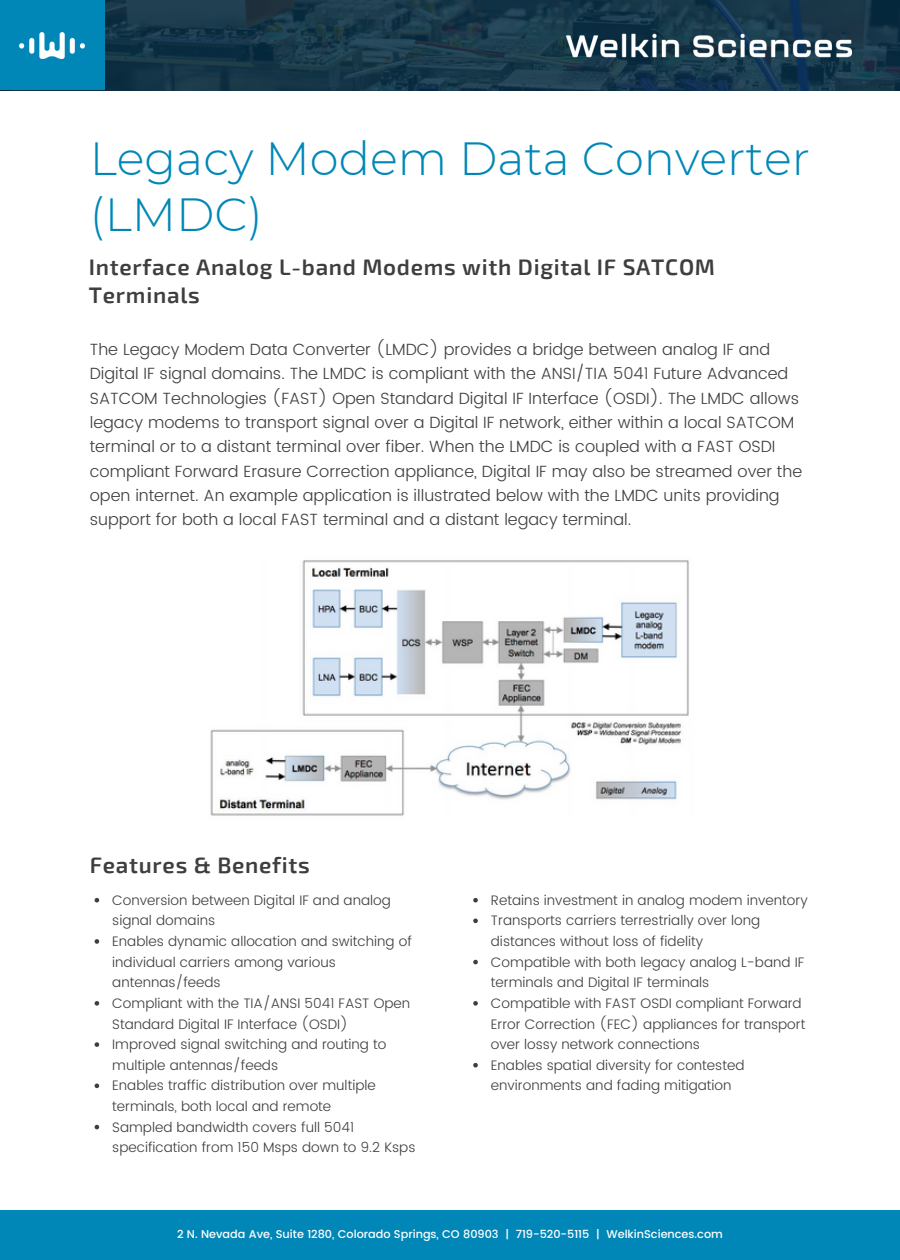
<style>
.page{position:relative;width:900px;height:1260px;background:#fff}
.page>*{position:absolute;margin:0;border:0;box-sizing:border-box;transform-origin:0 0}
.t1{font:300 46.5px/56.2px "Montserrat";color:#0087b7}
.t2{font:600 22.5px/28px "Exo 2";letter-spacing:.03em;color:#3d3e3e}
.t3{font:300 16.25px/24.5px "Poppins";color:#3d3e3e}
.t4{font:300 13.75px/20.5px "Poppins";color:#3d3e3e}
.t5{font:500 11.25px "Poppins";color:#fff}
</style>
<div class="page">
<div style="left:0;top:1210px;width:900px;height:50px;background:#0087b7"></div>
<svg style="left:104px;top:0;width:796px;height:90px;background:#18384a"></svg>
<img style="left:564px;top:27px;width:287px;height:30px">
<div style="left:0;top:0;width:104px;height:90px;background:#0087b7"></div>
<img style="left:19px;top:32px;width:66px;height:26px">
<img style="left:210px;top:560px;width:479px;height:256px">
<svg style="left:95px;top:898px;width:4px;height:4px"></svg>
<svg style="left:95px;top:939px;width:4px;height:5px"></svg>
<svg style="left:95px;top:1001px;width:4px;height:5px"></svg>
<svg style="left:95px;top:1042px;width:4px;height:5px"></svg>
<svg style="left:95px;top:1084px;width:4px;height:4px"></svg>
<svg style="left:95px;top:1125px;width:4px;height:4px"></svg>
<svg style="left:473px;top:898px;width:5px;height:4px"></svg>
<svg style="left:473px;top:919px;width:5px;height:4px"></svg>
<svg style="left:473px;top:960px;width:5px;height:4px"></svg>
<svg style="left:473px;top:1001px;width:5px;height:5px"></svg>
<svg style="left:473px;top:1063px;width:5px;height:4px"></svg>
<p class="t1" style="left:90px;top:130px;width:722px">Legacy Modem Data Converter (LMDC)</p>
<p class="t2" style="left:89px;top:252px;width:628px">Interface Analog L-band Modems with Digital IF SATCOM<br>Terminals</p>
<p class="t3" style="left:90px;top:337px;width:714px">The Legacy Modem Data Converter (LMDC) provides a bridge between analog IF and Digital IF signal domains. The LMDC is compliant with the ANSI/TIA 5041 Future Advanced SATCOM Technologies (FAST) Open Standard Digital IF Interface (OSDI). The LMDC allows legacy modems to transport signal over a Digital IF network, either within a local SATCOM terminal or to a distant terminal over fiber. When the LMDC is coupled with a FAST OSDI compliant Forward Erasure Correction appliance, Digital IF may also be streamed over the open internet. An example application is illustrated below with the LMDC units providing support for both a local FAST terminal and a distant legacy terminal.</p>
<p class="t2" style="left:90px;top:850px;width:222px">Features &amp; Benefits</p>
<p class="t4" style="left:112px;top:890px;width:280px">Conversion between Digital IF and analog signal domains</p>
<p class="t4" style="left:112px;top:931px;width:301px">Enables dynamic allocation and switching of individual carriers among various antennas/feeds</p>
<p class="t4" style="left:112px;top:993px;width:300px">Compliant with the TIA/ANSI 5041 FAST Open<br>Standard Digital IF Interface (OSDI)</p>
<p class="t4" style="left:112px;top:1034px;width:276px">Improved signal switching and routing to multiple antennas/feeds</p>
<p class="t4" style="left:112px;top:1075px;width:265px">Enables traffic distribution over multiple terminals, both local and remote</p>
<p class="t4" style="left:112px;top:1117px;width:305px">Sampled bandwidth covers full 5041 specification from 150 Msps down to 9.2 Ksps</p>
<p class="t4" style="left:491px;top:890px;width:318px">Retains investment in analog modem inventory</p>
<p class="t4" style="left:491px;top:910px;width:271px">Transports carriers terrestrially over long distances without loss of fidelity</p>
<p class="t4" style="left:491px;top:952px;width:315px">Compatible with both legacy analog L-band IF terminals and Digital IF terminals</p>
<p class="t4" style="left:491px;top:993px;width:316px">Compatible with FAST OSDI compliant Forward<br>Error Correction (FEC) appliances for transport over lossy network connections</p>
<p class="t4" style="left:491px;top:1055px;width:255px">Enables spatial diversity for contested environments and fading mitigation</p>
<p class="t5" style="left:177px;top:1228px;width:547px">2 N. Nevada Ave, Suite 1280, Colorado Springs, CO 80903 | 719-520-5115 | WelkinSciences.com</p>
</div>
